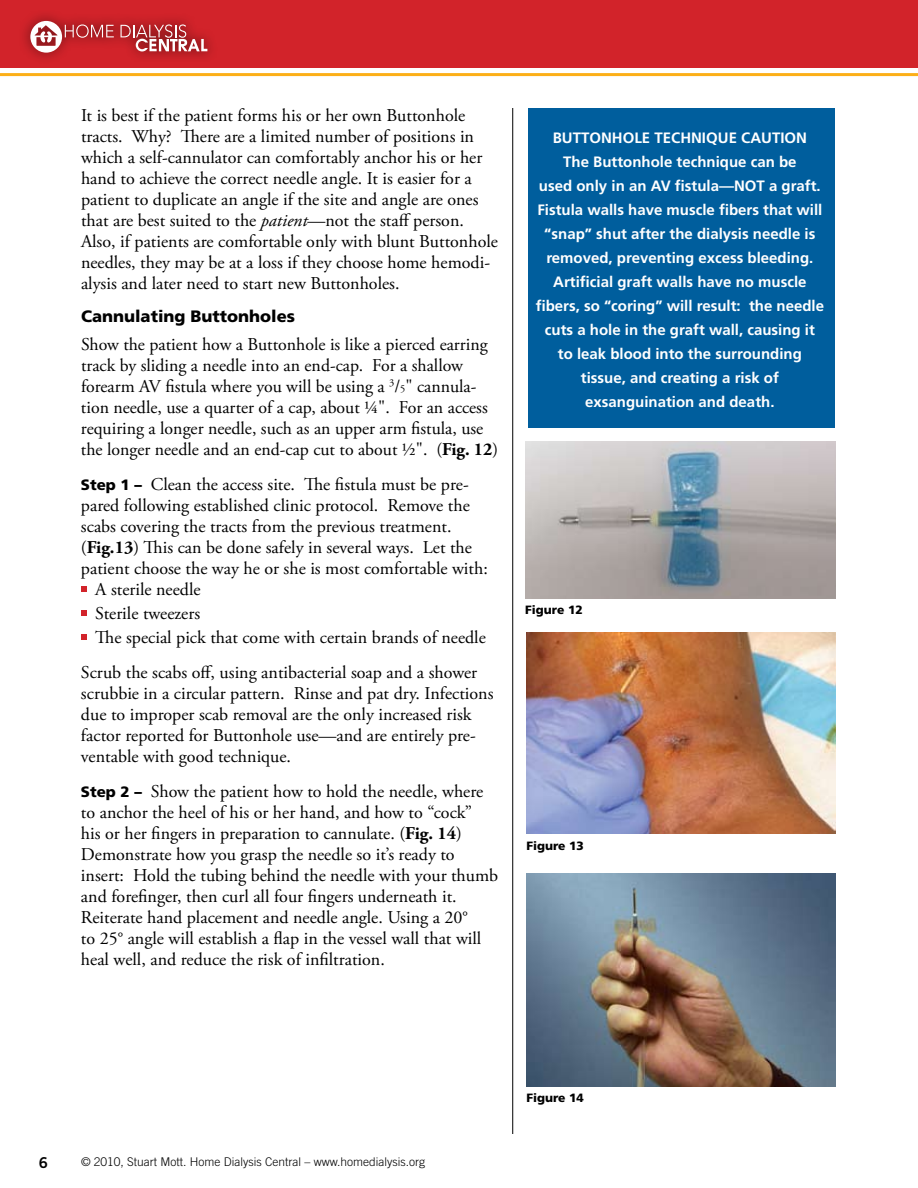
<style>
.page{position:relative;width:918px;height:1188px;background:#fff}
.page>*{position:absolute;margin:0;border:0;box-sizing:border-box;transform-origin:0 0}
.t1{font:18px/21px "Adobe Garamond Pro";color:#000}
.t2{font:900 16.5px "Frutiger LT Std";color:#000}
.t3{font:700 15px "Frutiger LT Std";color:#fff}
.t4{font:15px "Trade Gothic LT Std Bd 2";color:#000}
.t5{font:300 12px "Trade Gothic LT Std";color:#000}
.t6{font:900 12px "Frutiger LT Std";color:#000}
.s1{font-style:italic}
.s2{font-size:10.5px}
.s3{font-weight:700}
.s4{font-family:"Frutiger LT Std";font-weight:900;font-size:15px}
</style>
<div class="page">
<svg style="left:81px;top:586px;width:5px;height:6px"></svg>
<svg style="left:81px;top:611px;width:5px;height:5px"></svg>
<svg style="left:81px;top:635px;width:5px;height:5px"></svg>
<hr style="left:512px;top:108px;width:1px;height:1026px;background:#000">
<div style="left:0;top:0;width:918px;height:68px;background:#d2232a"></div>
<hr style="left:0;top:73px;width:918px;height:3px;background:#fcaf17">
<img style="left:526px;top:632px;width:310px;height:201px">
<img style="left:526px;top:874px;width:310px;height:212px">
<img style="left:525px;top:442px;width:311px;height:157px">
<div style="left:528px;top:108px;width:307px;height:319px;background:#005e9d"></div>
<div style="left:16px;top:7px;width:202px;height:57px;background:#000;opacity:.35"></div>
<svg style="left:30px;top:21px;width:84px;height:32px"></svg>
<svg style="left:121px;top:24px;width:86px;height:27px"></svg>
<p class="t1" style="left:81px;top:105px;width:419px">It is best if the patient forms his or her own Buttonhole tracts. Why? There are a limited number of positions in which a self-cannulator can comfortably anchor his or her hand to achieve the correct needle angle. It is easier for a patient to duplicate an angle if the site and angle are ones that are best suited to the <span class="s1">patient</span>—not the staff person.<br>Also, if patients are comfortable only with blunt Buttonhole needles, they may be at a loss if they choose home hemodi&shy;alysis and later need to start new Buttonholes.</p>
<p class="t2" style="left:81px;top:307px;width:216px">Cannulating Buttonholes</p>
<p class="t1" style="left:81px;top:335px;width:419px">Show the patient how a Buttonhole is like a pierced earring track by sliding a needle into an end-cap. For a shallow forearm AV fistula where you will be using a <sup>3</sup>/<span class="s2">5</span>" cannula&shy;tion needle, use a quarter of a cap, about ¼". For an access requiring a longer needle, such as an upper arm fistula, use the longer needle and an end-cap cut to about ½". (<span class="s3">Fig. 12</span>)</p>
<p class="t1" style="left:81px;top:474px;width:389px"><span class="s4">Step 1 –</span> Clean the access site. The fistula must be pre-</p>
<p class="t1" style="left:81px;top:495px;width:390px">pared following established clinic protocol. Remove the</p>
<p class="t1" style="left:81px;top:516px;width:372px">scabs covering the tracts from the previous treatment.</p>
<p class="t1" style="left:81px;top:537px;width:392px">(<span class="s3">Fig.13</span>) This can be done safely in several ways. Let the</p>
<p class="t1" style="left:81px;top:558px;width:408px">patient choose the way he or she is most comfortable with:</p>
<p class="t1" style="left:95px;top:579px;width:107px">A sterile needle</p>
<p class="t1" style="left:95px;top:602px;width:392px;line-height:24.3px">Sterile tweezers<br>The special pick that come with certain brands of needle</p>
<p class="t1" style="left:81px;top:662px;width:414px">Scrub the scabs off, using antibacterial soap and a shower scrubbie in a circular pattern. Rinse and pat dry. Infections due to improper scab removal are the only increased risk factor reported for Buttonhole use—and are entirely pre&shy;ventable with good technique.</p>
<p class="t1" style="left:81px;top:781px;width:419px"><span class="s4">Step 2 –</span> Show the patient how to hold the needle, where to anchor the heel of his or her hand, and how to “cock”<br>his or her fingers in preparation to cannulate. (<span class="s3">Fig. 14</span>)<br>Demonstrate how you grasp the needle so it’s ready to insert: Hold the tubing behind the needle with your thumb and forefinger, then curl all four fingers underneath it.<br>Reiterate hand placement and needle angle. Using a 20°<br>to 25° angle will establish a flap in the vessel wall that will heal well, and reduce the risk of infiltration.</p>
<p class="t3" style="left:553px;top:129px;width:256px">Buttonhole Technique Caution</p>
<p class="t3" style="left:563px;top:153px;width:235px">The Buttonhole technique can be</p>
<p class="t3" style="left:539px;top:177px;width:206px">used only in an AV fistula—NOT</p>
<p class="t3" style="left:769px;top:177px;width:53px">a graft.</p>
<p class="t3" style="left:537px;top:201px;width:287px">Fistula walls have muscle fibers that will</p>
<p class="t3" style="left:544px;top:225px;width:273px">“snap” shut after the dialysis needle is</p>
<p class="t3" style="left:546px;top:249px;width:269px">removed, preventing excess bleeding.</p>
<p class="t3" style="left:553px;top:273px;width:255px">Artificial graft walls have no muscle</p>
<p class="t3" style="left:536px;top:297px;width:290px">fibers, so “coring” will result: the needle</p>
<p class="t3" style="left:545px;top:321px;width:272px">cuts a hole in the graft wall, causing it</p>
<p class="t3" style="left:558px;top:345px;width:245px">to leak blood into the surrounding</p>
<p class="t3" style="left:581px;top:369px;width:200px">tissue, and creating a risk of</p>
<p class="t3" style="left:585px;top:393px;width:191px">exsanguination and death.</p>
<p class="t6" style="left:525px;top:602px;width:59px">Figure 12</p>
<p class="t6" style="left:526px;top:838px;width:59px">Figure 13</p>
<p class="t4" style="left:39px;top:1153px;width:11px">6</p>
<p class="t5" style="left:81px;top:1155px;width:346px">© 2010, Stuart Mott. Home Dialysis Central – www.homedialysis.org</p>
<p class="t6" style="left:526px;top:1091px;width:59px">Figure 14</p>
</div>
